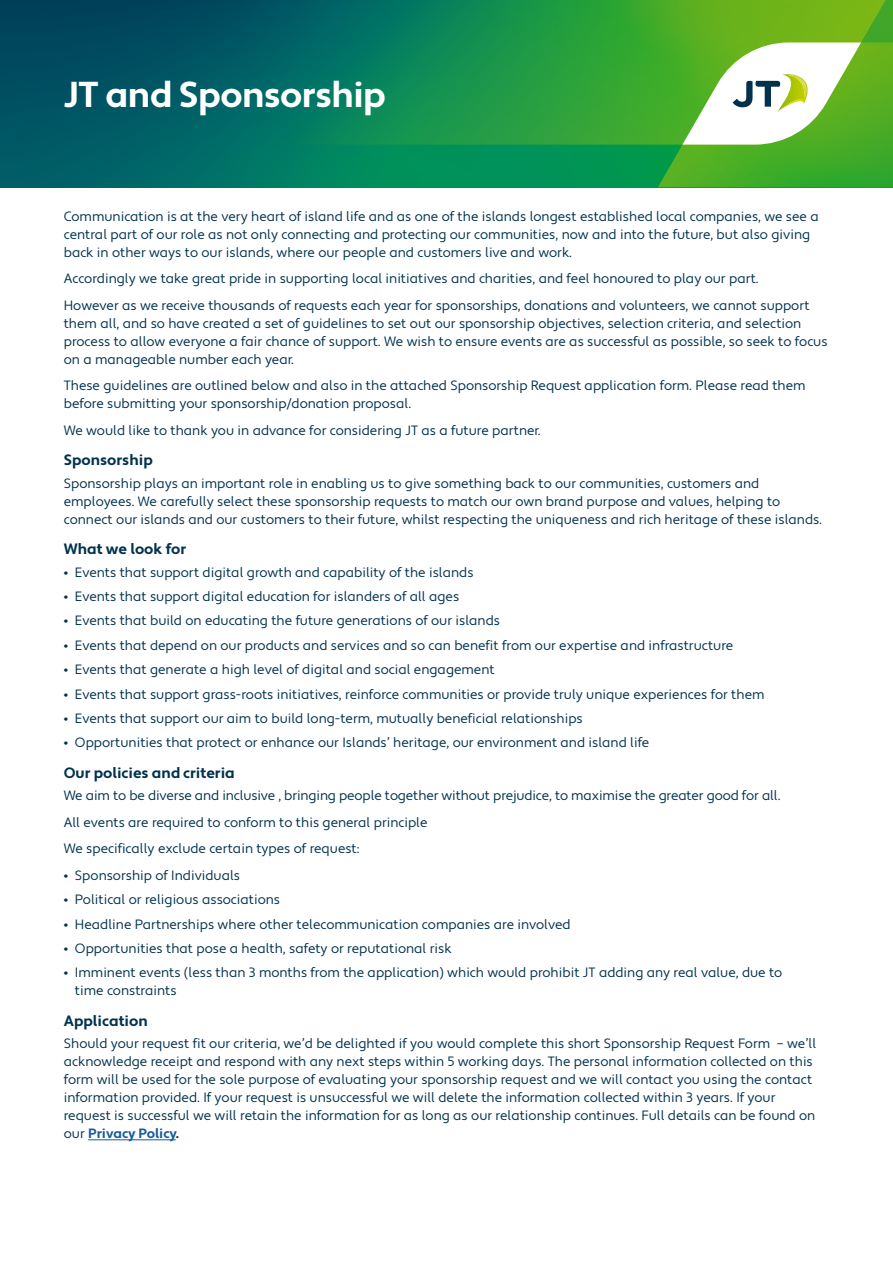
<style>
.page{position:relative;width:893px;height:1263px;background:#fff}
.page>*{position:absolute;margin:0;border:0;box-sizing:border-box;transform-origin:0 0}
.t1{font:700 36px "Apertura";letter-spacing:-.02em;color:#fff}
.t2{font:700 15px "Apertura";color:#00324e}
.t3{font:13.5px/18px "Apertura";color:#00324e}
.s1{font-weight:700}
.s2{font-weight:700;color:#165b9a}
</style>
<div class="page">
<hr style="left:88px;top:1139px;width:88px;height:1px;background:#165b9a">
<svg style="left:0;top:145px;width:658px;height:42px;background:#007e5f"></svg>
<svg style="left:0;top:0;width:893px;height:145px;background:#167b50"></svg>
<svg style="left:658px;top:43px;width:235px;height:144px"></svg>
<img style="left:787px;top:75px;width:20px;height:23px">
<h1 class="t1" style="left:64px;top:73px;width:324px">JT and Sponsorship</h1>
<p class="t3" style="left:64px;top:207px;width:756px">Communication is at the very heart of island life and as one of the islands longest established local companies, we see a central part of our role as not only connecting and protecting our communities, now and into the future, but also giving back in other ways to our islands, where our people and customers live and work.</p>
<p class="t3" style="left:64px;top:266px;width:747px;line-height:26.5px">Accordingly we take great pride in supporting local initiatives and charities, and feel honoured to play our part.<br>However as we receive thousands of requests each year for sponsorships, donations and volunteers, we cannot support</p>
<p class="t3" style="left:64px;top:314px;width:765px">them all, and so have created a set of guidelines to set out our sponsorship objectives, selection criteria, and selection process to allow everyone a fair chance of support. We wish to ensure events are as successful as possible, so seek to focus on a manageable number each year.</p>
<p class="t3" style="left:64px;top:377px;width:743px">These guidelines are outlined below and also in the attached Sponsorship Request application form. Please read them before submitting your sponsorship/donation proposal.</p>
<p class="t3" style="left:64px;top:421px;width:478px">We would like to thank you in advance for considering JT as a future partner.</p>
<p class="t2" style="left:64px;top:451px;width:91px">Sponsorship</p>
<p class="t3" style="left:64px;top:474px;width:760px">Sponsorship plays an important role in enabling us to give something back to our communities, customers and employees. We carefully select these sponsorship requests to match our own brand purpose and values, helping to connect our islands and our customers to their future, whilst respecting the uniqueness and rich heritage of these islands.</p>
<p class="t2" style="left:64px;top:540px;width:124px">What we look for</p>
<p class="t3" style="left:64px;top:563px;width:411px"><span class="s1">•</span> Events that support digital growth and capability of the islands</p>
<p class="t3" style="left:64px;top:588px;width:397px"><span class="s1">•</span> Events that support digital education for islanders of all ages</p>
<p class="t3" style="left:64px;top:612px;width:438px"><span class="s1">•</span> Events that build on educating the future generations of our islands</p>
<p class="t3" style="left:64px;top:637px;width:671px"><span class="s1">•</span> Events that depend on our products and services and so can benefit from our expertise and infrastructure</p>
<p class="t3" style="left:64px;top:661px;width:432px"><span class="s1">•</span> Events that generate a high level of digital and social engagement</p>
<p class="t3" style="left:64px;top:685px;width:702px"><span class="s1">•</span> Events that support grass-roots initiatives, reinforce communities or provide truly unique experiences for them</p>
<p class="t3" style="left:64px;top:710px;width:520px"><span class="s1">•</span> Events that support our aim to build long-term, mutually beneficial relationships</p>
<p class="t3" style="left:64px;top:734px;width:587px"><span class="s1">•</span> Opportunities that protect or enhance our Islands’ heritage, our environment and island life</p>
<p class="t2" style="left:64px;top:764px;width:173px">Our policies and criteria</p>
<p class="t3" style="left:64px;top:783px;width:718px;line-height:26.5px">We aim to be diverse and inclusive , bringing people together without prejudice, to maximise the greater good for all.<br>All events are required to conform to this general principle<br>We specifically exclude certain types of request:</p>
<p class="t3" style="left:64px;top:867px;width:178px"><span class="s1">•</span> Sponsorship of Individuals</p>
<p class="t3" style="left:64px;top:891px;width:218px"><span class="s1">•</span> Political or religious associations</p>
<p class="t3" style="left:64px;top:915px;width:508px"><span class="s1">•</span> Headline Partnerships where other telecommunication companies are involved</p>
<p class="t3" style="left:64px;top:940px;width:389px"><span class="s1">•</span> Opportunities that pose a health, safety or reputational risk</p>
<p class="t3" style="left:75px;top:964px;width:709px;text-indent:-11px"><span class="s1">•</span> Imminent events (less than 3 months from the application) which would prohibit JT adding any real value, due to time constraints</p>
<p class="t2" style="left:64px;top:1012px;width:85px">Application</p>
<p class="t3" style="left:64px;top:1035px;width:754px">Should your request fit our criteria, we’d be delighted if you would complete this short Sponsorship Request Form – we’ll acknowledge receipt and respond with any next steps within 5 working days. The personal information collected on this form will be used for the sole purpose of evaluating your sponsorship request and we will contact you using the contact information provided. If your request is unsuccessful we will delete the information collected within 3 years. If your request is successful we will retain the information for as long as our relationship continues. Full details can be found on our <span class="s2">Privacy Policy</span><span class="s1">.</span></p>
</div>
